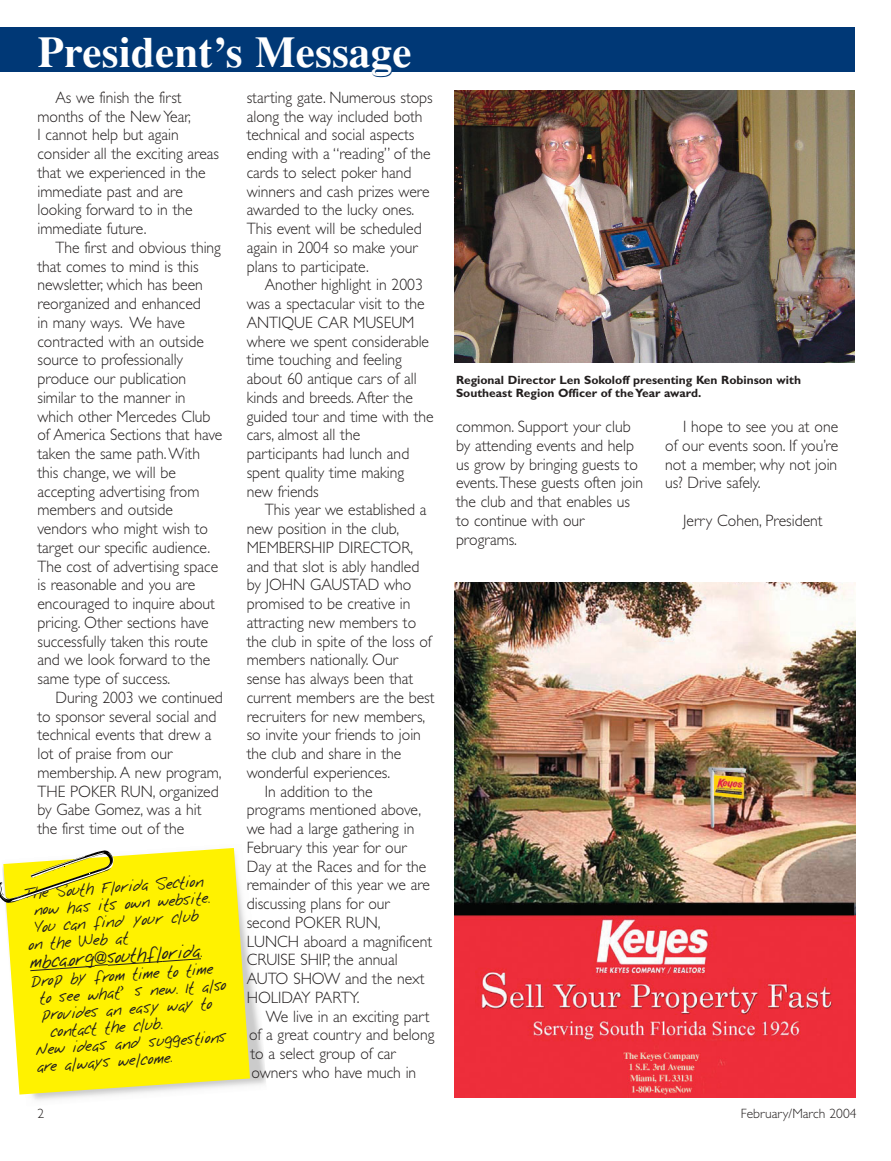
<style>
.page{position:relative;width:891px;height:1161px;background:#fff}
.page>*{position:absolute;margin:0;border:0;box-sizing:border-box;transform-origin:0 0}
.t1{font:700 43.5px "Times";color:#fff}
.t2{font:300 16.5px/18.8px "Gill Sans";color:#231f1f;scale:.95 1}
.t3{font:16.5px "Notepad";color:#231f1f}
.t4{font:14.25px "Notepad";color:#231f1f}
.t5{font:300 13.5px "Gill Sans";color:#231f1f}
.t6{font:700 12px/13.5px "Gill Sans";color:#231f1f}
.s1{font-family:"Helvetica";font-weight:300}
.s2{font-size:14.25px}
</style>
<div class="page">
<div style="left:0;top:27px;width:855px;height:45px;background:#003876"></div>
<img style="left:454px;top:582px;width:401px;height:516px">
<img style="left:454px;top:90px;width:401px;height:273px">
<svg style="left:4px;top:848px;width:246px;height:247px;background:#fdf11b"></svg>
<svg style="left:30px;top:958px;width:171px;height:13px;background:#eee102"></svg>
<svg style="left:0;top:849px;width:114px;height:54px"></svg>
<h1 class="t1" style="left:37px;top:37px;width:376px">President’s Message</h1>
<p class="t2" style="left:37px;top:90px;width:193px;text-indent:18px">As we finish the first months of the New Year,<br>I cannot help but again consider all the exciting areas that we experienced in the immediate past and are looking forward to in the immediate future.</p>
<p class="t2" style="left:37px;top:240px;width:196px;text-indent:18px">The first and obvious thing that comes to mind is this newsletter, which has been reorganized and enhanced<br>in many ways. We have contracted with an outside source to professionally produce our publication similar to the manner in which other Mercedes Club of America Sections that have taken the same path.With this change, we will be accepting advertising from members and outside vendors who might wish to target our specific audience.<br>The cost of advertising space is reasonable and you are encouraged to inquire about pricing. Other sections have successfully taken this route and we look forward to the same type of success.</p>
<p class="t2" style="left:37px;top:690px;width:197px;text-indent:18px">During 2003 we continued to sponsor several social and technical events that drew a lot of praise from our membership. A new program,<br>THE POKER RUN, organized by Gabe Gomez, was a hit the first time out of the</p>
<p class="t4" style="left:25px;top:887px;width:181px;rotate:-4deg">The South Florida Section</p>
<p class="t4" style="left:34px;top:904px;width:178px;rotate:-4deg">now has its own website.</p>
<p class="t4" style="left:35px;top:921px;width:165px;rotate:-4deg">You can find your club</p>
<p class="t4" style="left:28px;top:939px;width:102px;rotate:-4deg">on the Web at</p>
<p class="t3" style="left:29px;top:956px;width:174px;rotate:-4deg">mbca.org<span class="s1">@</span>southflorida<span class="s2">.</span></p>
<p class="t4" style="left:31px;top:975px;width:184px;rotate:-4deg">Drop by from time to time</p>
<p class="t4" style="left:40px;top:992px;width:188px;rotate:-4deg">to see what’s new. It also</p>
<p class="t4" style="left:41px;top:1009px;width:173px;rotate:-4deg">provides an easy way to</p>
<p class="t4" style="left:50px;top:1026px;width:114px;rotate:-4deg">contact the club.</p>
<p class="t4" style="left:35px;top:1044px;width:193px;rotate:-4deg">New ideas and suggestions</p>
<p class="t4" style="left:37px;top:1061px;width:137px;rotate:-4deg">are always welcome.</p>
<p class="t2" style="left:247px;top:90px;width:197px">starting gate. Numerous stops along the way included both technical and social aspects ending with a “reading” of the cards to select poker hand winners and cash prizes were awarded to the lucky ones.<br>This event will be scheduled again in 2004 so make your plans to participate.</p>
<p class="t2" style="left:247px;top:277px;width:198px;text-indent:18px">Another highlight in 2003 was a spectacular visit to the<br>ANTIQUE CAR MUSEUM where we spent considerable time touching and feeling about 60 antique cars of all kinds and breeds. After the guided tour and time with the cars, almost all the participants had lunch and spent quality time making new friends</p>
<p class="t2" style="left:265px;top:502px;width:172px">This year we established a</p>
<p class="t2" style="left:247px;top:521px;width:162px">new position in the club,</p>
<p class="t2" style="left:247px;top:540px;width:177px">MEMBERSHIP DIRECTOR,</p>
<p class="t2" style="left:247px;top:558px;width:183px">and that slot is ably handled</p>
<p class="t2" style="left:247px;top:577px;width:175px">by JOHN GAUSTAD who</p>
<p class="t2" style="left:247px;top:596px;width:174px">promised to be creative in</p>
<p class="t2" style="left:247px;top:615px;width:180px">attracting new members to</p>
<p class="t2" style="left:247px;top:633px;width:196px">the club in spite of the loss of</p>
<p class="t2" style="left:247px;top:652px;width:161px">members nationally. Our</p>
<p class="t2" style="left:247px;top:671px;width:177px">sense has always been that</p>
<p class="t2" style="left:247px;top:690px;width:199px">current members are the best</p>
<p class="t2" style="left:247px;top:708px;width:190px">recruiters for new members,</p>
<p class="t2" style="left:247px;top:727px;width:185px">so invite your friends to join</p>
<p class="t2" style="left:247px;top:746px;width:164px">the club and share in the</p>
<p class="t2" style="left:247px;top:765px;width:153px">wonderful experiences.</p>
<p class="t2" style="left:265px;top:783px;width:115px">In addition to the</p>
<p class="t2" style="left:247px;top:802px;width:185px">programs mentioned above,</p>
<p class="t2" style="left:247px;top:821px;width:178px">we had a large gathering in</p>
<p class="t2" style="left:247px;top:840px;width:170px">February this year for our</p>
<p class="t2" style="left:247px;top:858px;width:190px">Day at the Races and for the</p>
<p class="t2" style="left:247px;top:877px;width:195px">remainder of this year we are</p>
<p class="t2" style="left:247px;top:896px;width:152px">discussing plans for our</p>
<p class="t2" style="left:247px;top:915px;width:143px">second POKER RUN,</p>
<p class="t2" style="left:247px;top:933px;width:197px">LUNCH aboard a magnificent</p>
<p class="t2" style="left:247px;top:952px;width:160px">CRUISE SHIP, the annual</p>
<p class="t2" style="left:247px;top:971px;width:189px">AUTO SHOW and the next</p>
<p class="t2" style="left:247px;top:990px;width:120px">HOLIDAY PARTY.</p>
<p class="t2" style="left:266px;top:1008px;width:174px">We live in an exciting part</p>
<p class="t2" style="left:249px;top:1027px;width:197px">of a great country and belong</p>
<p class="t2" style="left:250px;top:1046px;width:155px">to a select group of car</p>
<p class="t2" style="left:252px;top:1065px;width:175px">owners who have much in</p>
<p class="t6" style="left:456px;top:374px;width:347px">Regional Director Len Sokoloff presenting Ken Robinson with<br>Southeast Region Officer of the Year award.</p>
<p class="t2" style="left:456px;top:419px;width:198px">common. Support your club by attending events and help us grow by bringing guests to events.These guests often join the club and that enables us to continue with our programs.</p>
<p class="t2" style="left:665px;top:419px;width:184px;text-align:justify;text-indent:18px">I hope to see you at one of our events soon. If you’re not a member, why not join us? Drive safely.</p>
<p class="t2" style="left:683px;top:513px;width:148px">Jerry Cohen, President</p>
<p class="t5" style="left:38px;top:1108px;width:8px">2</p>
<p class="t5" style="left:741px;top:1108px;width:117px">February/March 2004</p>
</div>
